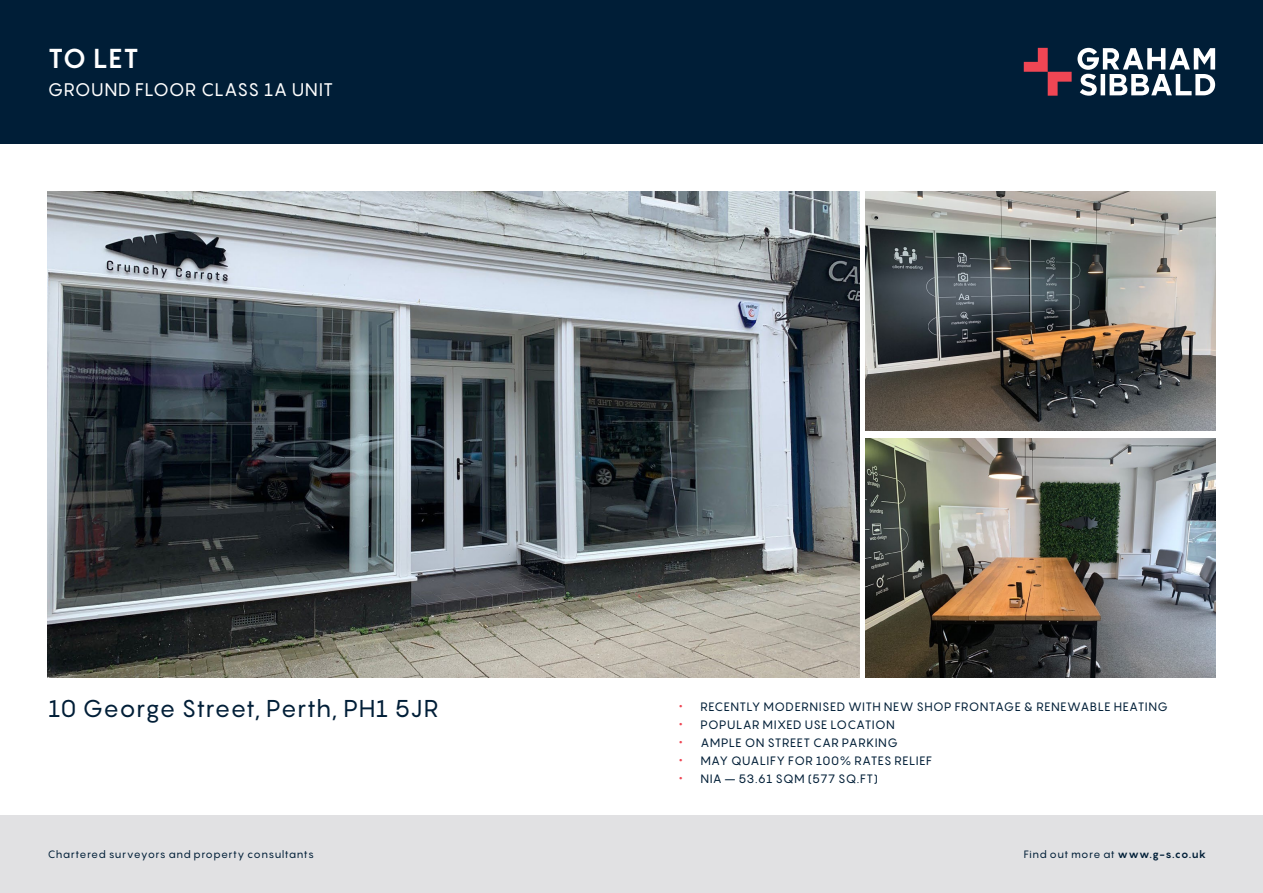
<style>
.page{position:relative;width:1263px;height:893px;background:#fff}
.page>*{position:absolute;margin:0;border:0;box-sizing:border-box;transform-origin:0 0}
._1_To_Let_For_Sale{font:700 27px "Pangram";color:#fff}
._3_address{font:24px "Pangram";color:#001e37}
._2_prop_type{font:18px "Pangram";letter-spacing:.015em;color:#fff}
._4_Bullets{font:12px "Pangram";letter-spacing:.035em;color:#001e37}
.t1{font:10.5px "Pangram";letter-spacing:.04em;color:#001e37}
.s1{font-size:16.5px;color:#ef4654}
.s2{font-weight:700}
</style>
<div class="page">
<img style="left:48px;top:191px;width:812px;height:487px">
<img style="left:865px;top:191px;width:350px;height:240px">
<img style="left:865px;top:438px;width:350px;height:240px">
<div style="left:0;top:815px;width:1263px;height:78px;background:#e1e1e3"></div>
<div style="left:0;top:0;width:1263px;height:144px;background:#001e37"></div>
<svg style="left:1077px;top:48px;width:138px;height:48px"></svg>
<svg style="left:1024px;top:48px;width:47px;height:48px"></svg>
<p class="_1_To_Let_For_Sale" style="left:48px;top:41px;width:92px">TO LET</p>
<p class="_2_prop_type" style="left:48px;top:77px;width:287px">GROUND FLOOR CLASS 1A UNIT</p>
<p class="_3_address" style="left:48px;top:693px;width:392px">10 George Street, Perth, PH1 5JR</p>
<p class="_4_Bullets" style="left:679px;top:699px;width:490px"><span class="s1">•</span> RECENTLY MODERNISED WITH NEW SHOP FRONTAGE &amp; RENEWABLE HEATING</p>
<p class="_4_Bullets" style="left:679px;top:717px;width:217px"><span class="s1">•</span> POPULAR MIXED USE LOCATION</p>
<p class="_4_Bullets" style="left:679px;top:735px;width:220px"><span class="s1">•</span> AMPLE ON STREET CAR PARKING</p>
<p class="_4_Bullets" style="left:679px;top:753px;width:255px"><span class="s1">•</span> MAY QUALIFY FOR 100% RATES RELIEF</p>
<p class="_4_Bullets" style="left:679px;top:771px;width:200px"><span class="s1">•</span> NIA – 53.61 SQM (577 SQ.FT)</p>
<p class="t1" style="left:48px;top:848px;width:268px">Chartered surveyors and property consultants</p>
<p class="t1" style="left:1024px;top:848px;width:184px">Find out more at <span class="s2">www.g-s.co.uk</span></p>
</div>
